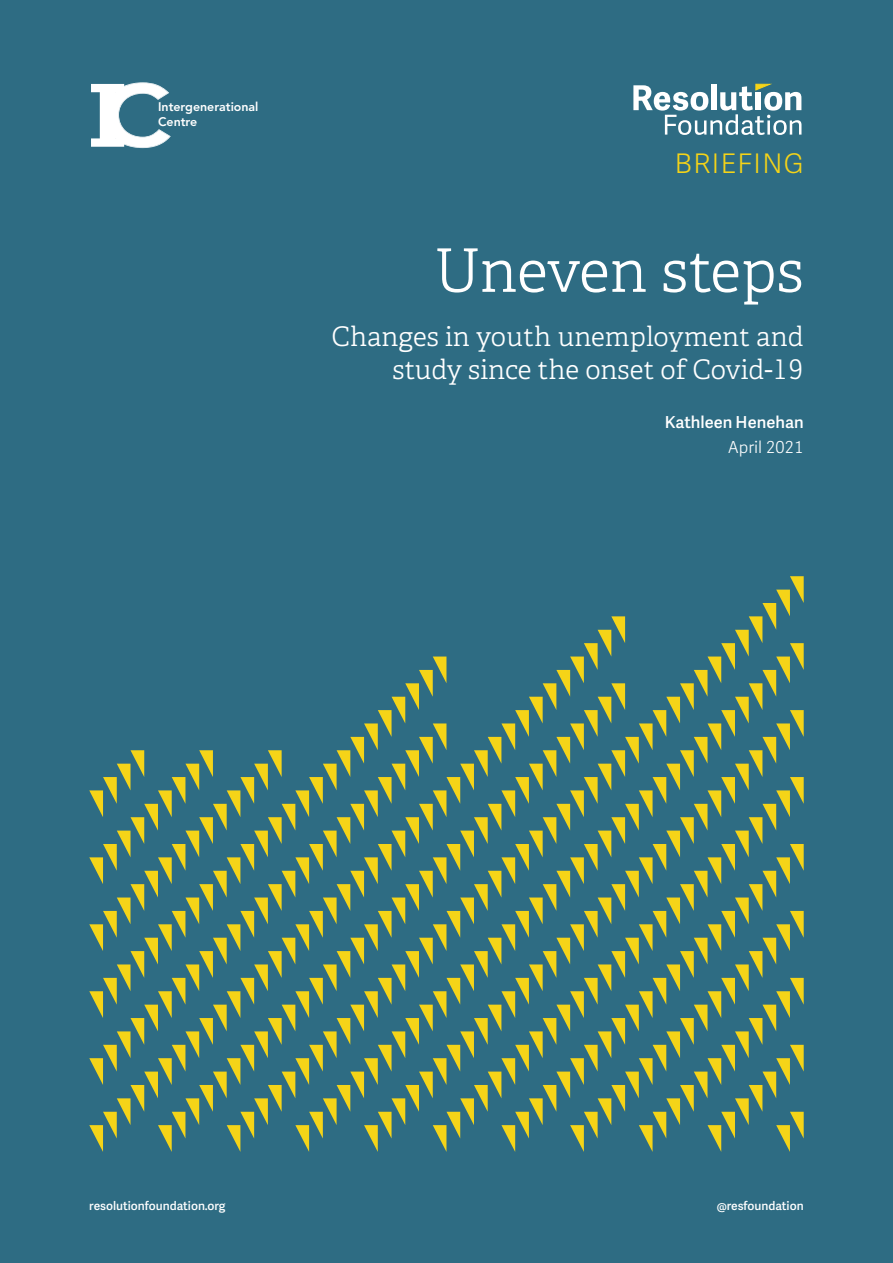
<style>
.page{position:relative;width:893px;height:1263px;background:#2e6c83}
.page>*{position:absolute;margin:0;border:0;box-sizing:border-box;transform-origin:0 0}
.t1{font:300 60px "Adelle";letter-spacing:-.005em;color:#fff}
.t2{font:300 27px/33px "Adelle";color:#fff;text-align:right}
.t3{font:27px "Adelle Sans Lt";letter-spacing:.05em;color:#f5d418}
.t4{font:16.5px "Adelle Sans Sb";color:#fff}
.t5{font:16.5px "Adelle Sans Lt";color:#fff}
.t6{font:800 12.45px/14.9px "Avenir LT Std";color:#fff}
.t7{font:12px "Adelle Sans Sb";color:#fff}
</style>
<div class="page">
<svg style="left:89px;top:576px;width:715px;height:576px"></svg>
<svg style="left:91px;top:82px;width:80px;height:66px"></svg>
<svg style="left:633px;top:84px;width:168px;height:51px"></svg>
<p class="t6" style="left:158px;top:100px;width:102px">Intergenerational<br>Centre</p>
<p class="t3" style="left:675px;top:144px;width:130px">BRIEFING</p>
<h1 class="t1" style="left:434px;top:234px;width:371px">Uneven steps</h1>
<p class="t2" style="left:332px;top:320px;width:474px">Changes in youth unemployment and study since the onset of Covid-19</p>
<p class="t4" style="left:665px;top:410px;width:140px">Kathleen Henehan</p>
<p class="t5" style="left:728px;top:435px;width:77px">April 2021</p>
<p class="t7" style="left:89px;top:1197px;width:138px">resolutionfoundation.org</p>
<p class="t7" style="left:717px;top:1197px;width:88px">@resfoundation</p>
</div>
